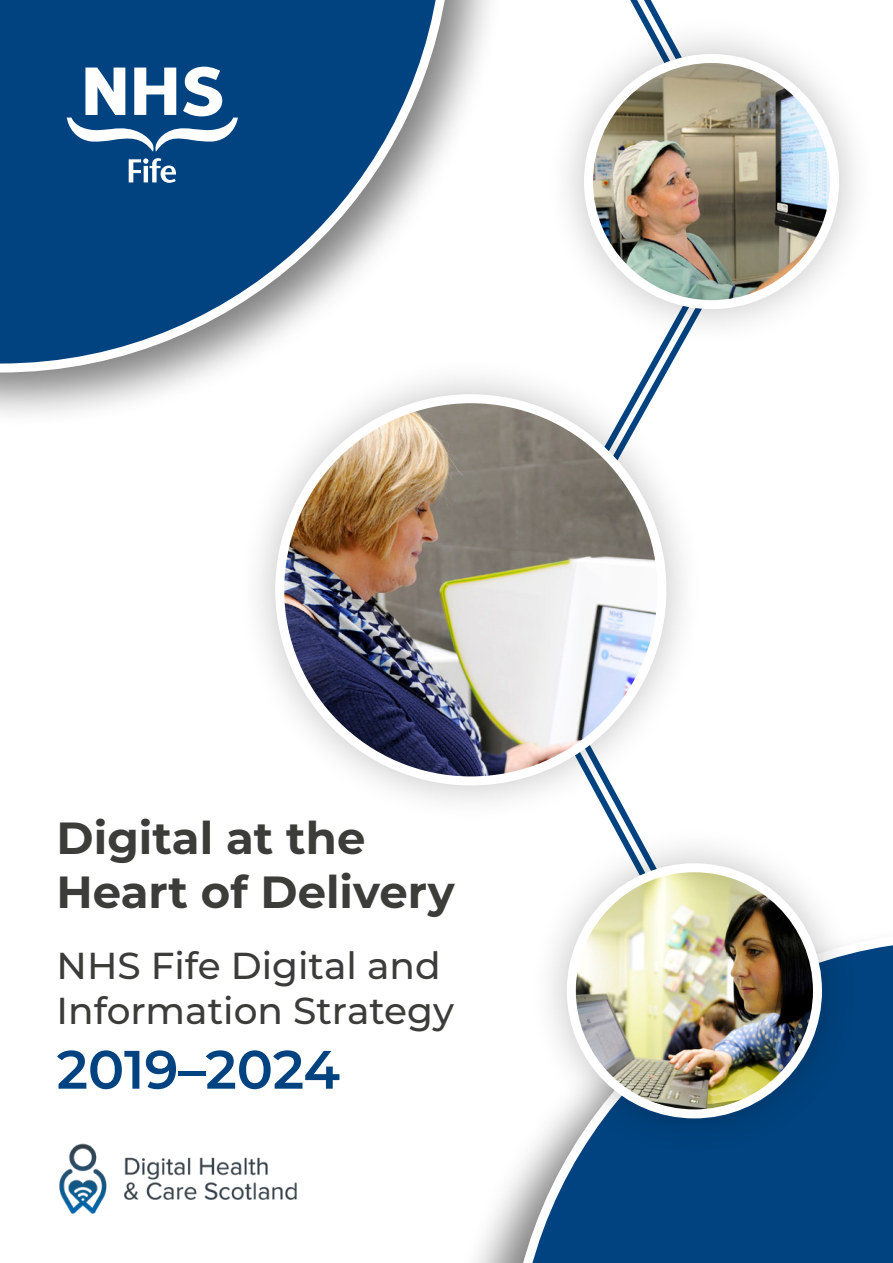
<style>
.page{position:relative;width:893px;height:1263px;background:#fff}
.page>*{position:absolute;margin:0;border:0;box-sizing:border-box;transform-origin:0 0}
.t1{font:600 54px "Montserrat";letter-spacing:-.005em;color:#004380}
.t2{font:700 45px/54px "Montserrat";color:#3c3c3b}
.t3{font:500 37.5px/45px "Montserrat";color:#3c3c3b}
</style>
<div class="page">
<svg style="left:507px;top:945px;width:386px;height:318px;background:#215a8e"></svg>
<div style="left:0;top:0;width:507px;height:428px;background:#000;opacity:.5"></div>
<svg style="left:0;top:0;width:451px;height:372px"></svg>
<svg style="left:67px;top:67px;width:171px;height:84px"></svg>
<svg style="left:129px;top:158px;width:47px;height:25px"></svg>
<svg style="left:507px;top:824px;width:126px;height:219px"></svg>
<div style="left:236px;top:355px;width:469px;height:469px;background:#000;opacity:.25"></div>
<img style="left:280px;top:399px;width:382px;height:382px;border-radius:191px">
<div style="left:275px;top:394px;width:391px;height:391px;border:9px solid #fff;border-radius:50%"></div>
<div style="left:528px;top:825px;width:333px;height:332px;background:#000;opacity:.25"></div>
<img style="left:571px;top:868px;width:246px;height:246px;border-radius:123px">
<div style="left:567px;top:863px;width:255px;height:255px;border:9px solid #fff;border-radius:50%"></div>
<svg style="left:504px;top:0;width:3px;height:239px"></svg>
<svg style="left:630px;top:0;width:29px;height:15px"></svg>
<div style="left:545px;top:15px;width:333px;height:333px;background:#000;opacity:.25"></div>
<img style="left:588px;top:58px;width:247px;height:247px;border-radius:123px">
<div style="left:584px;top:54px;width:255px;height:255px;border:9px solid #fff;border-radius:50%"></div>
<img style="left:59px;top:1143px;width:238px;height:71px">
<p class="t2" style="left:57px;top:809px;width:400px">Digital at the<br>Heart of Delivery</p>
<p class="t3" style="left:57px;top:941px;width:399px">NHS Fife Digital and<br>Information Strategy</p>
<p class="t1" style="left:57px;top:1031px;width:285px">2019–2024</p>
</div>
